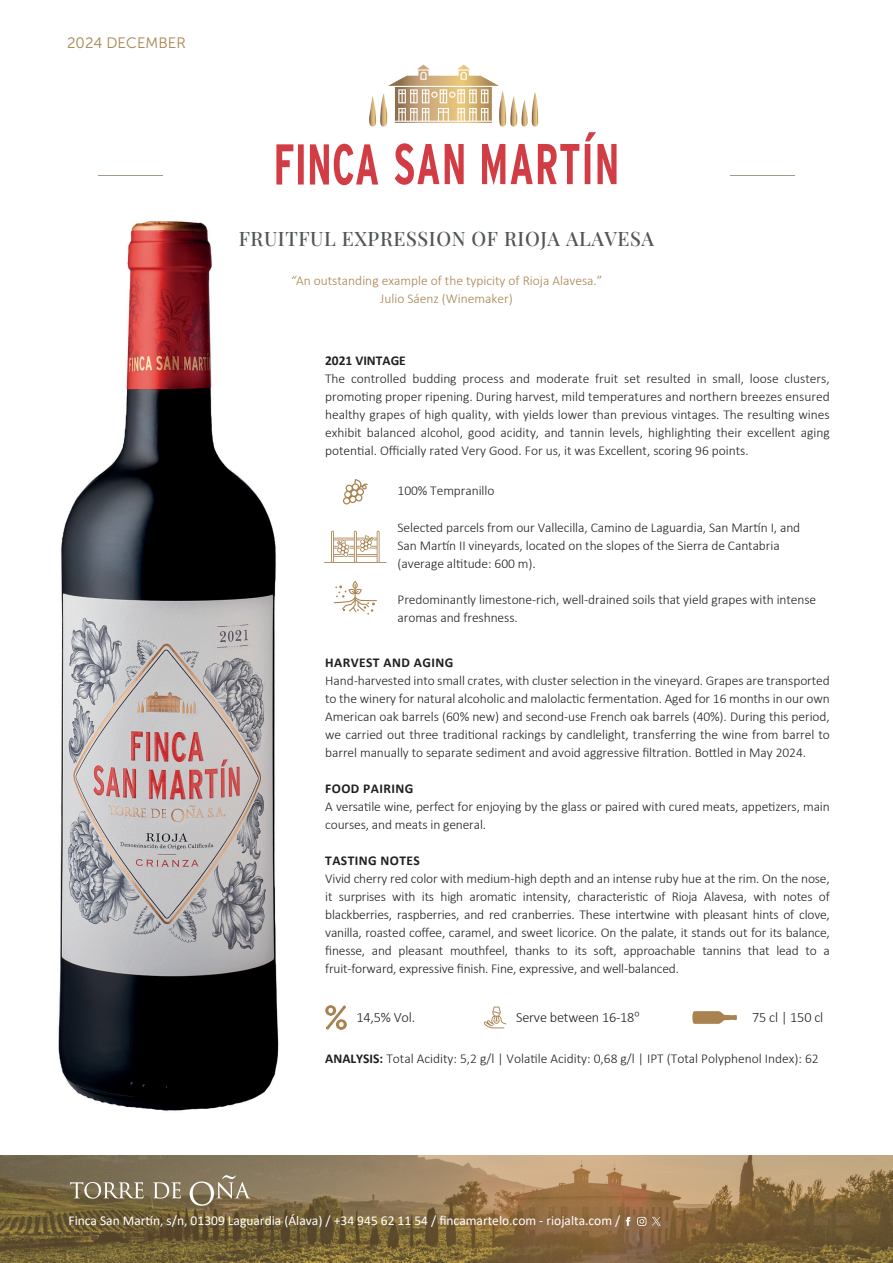
<style>
.page{position:relative;width:893px;height:1263px;background:#fff}
.page>*{position:absolute;margin:0;border:0;box-sizing:border-box;transform-origin:0 0}
.t1{font:500 19.5px "Playfair Display";letter-spacing:.03em;color:#515755}
.t2{font:15px "Museo Sans 300";color:#a8834f}
.t3{font:300 14.25px "Calibri";letter-spacing:-.015em;color:#231f20}
.t4{font:300 13.5px/18px "Calibri";letter-spacing:-.005em;color:#231f20}
.t5{font:13.5px "Calibri";color:#fff}
.t6{font:300 13.5px/18px "Calibri";color:#a8834f;text-align:center}
.t7{font:700 13.5px "Calibri";letter-spacing:.03em;color:#231f20}
.t8{font:700 13.5px "Calibri";color:#231f20}
.s1{font-style:italic}
.s2{font-family:"Open Sans"}
.s3{font-weight:700}
</style>
<div class="page">
<img style="left:58px;top:221px;width:221px;height:890px">
<svg style="left:0;top:1155px;width:893px;height:108px;background:#8a714a"></svg>
<svg style="left:70px;top:1182px;width:74px;height:16px"></svg>
<svg style="left:153px;top:1182px;width:28px;height:16px"></svg>
<svg style="left:190px;top:1175px;width:61px;height:31px;background:#978970"></svg>
<svg style="left:334px;top:581px;width:43px;height:34px"></svg>
<svg style="left:343px;top:479px;width:25px;height:26px"></svg>
<svg style="left:324px;top:531px;width:63px;height:32px"></svg>
<hr style="left:730px;top:175px;width:65px;height:1px;background:#a4998b">
<hr style="left:98px;top:175px;width:65px;height:1px;background:#a4998b">
<svg style="left:395px;top:132px;width:221px;height:53px"></svg>
<svg style="left:276px;top:144px;width:102px;height:41px"></svg>
<svg style="left:369px;top:65px;width:169px;height:61px"></svg>
<svg style="left:626px;top:1217px;width:4px;height:9px"></svg>
<svg style="left:637px;top:1217px;width:9px;height:9px"></svg>
<svg style="left:652px;top:1217px;width:9px;height:8px"></svg>
<svg style="left:325px;top:1005px;width:22px;height:25px"></svg>
<svg style="left:692px;top:1011px;width:45px;height:13px"></svg>
<svg style="left:483px;top:1006px;width:23px;height:22px"></svg>
<p class="t2" style="left:67px;top:35px;width:120px">2024 DECEMBER</p>
<h1 class="t1" style="left:239px;top:223px;width:417px">FRUITFUL EXPRESSION OF RIOJA ALAVESA</h1>
<p class="t6" style="left:291px;top:272px;width:313px"><span class="s1">“</span>An outstanding example of the typicity of Rioja Alavesa.”<br>Julio Sáenz (Winemaker)</p>
<p class="t8" style="left:325px;top:351px;width:82px">2021 VINTAGE</p>
<p class="t4" style="left:325px;top:369px;width:506px;text-align:justify">The controlled budding process and moderate fruit set resulted in small, loose clusters, promoting proper ripening. During harvest, mild temperatures and northern breezes ensured healthy grapes of high quality, with yields lower than previous vintages. The resulting wines exhibit balanced alcohol, good acidity, and tannin levels, highlighting their excellent aging potential. Officially rated Very Good. For us, it was Excellent, scoring 96 points.</p>
<p class="t4" style="left:398px;top:481px;width:98px">100% Tempranillo</p>
<p class="t4" style="left:398px;top:518px;width:404px">Selected parcels from our Vallecilla, Camino de Laguardia, San Martín I, and<br>San Martín II vineyards, located on the slopes of the Sierra de Cantabria (average altitude: 600 m).</p>
<p class="t4" style="left:398px;top:590px;width:420px">Predominantly limestone-rich, well-drained soils that yield grapes with intense aromas and freshness.</p>
<p class="t7" style="left:325px;top:652px;width:129px">HARVEST AND AGING</p>
<p class="t4" style="left:325px;top:671px;width:506px;text-align:justify">Hand-harvested into small crates, with cluster selection in the vineyard. Grapes are transported to the winery for natural alcoholic and malolactic fermentation. Aged for 16 months in our own American oak barrels (60% new) and second-use French oak barrels (40%). During this period, we carried out three traditional rackings by candlelight, transferring the wine from barrel to barrel manually to separate sediment and avoid aggressive filtration. Bottled in May 2024.</p>
<p class="t7" style="left:325px;top:778px;width:90px">FOOD PAIRING</p>
<p class="t4" style="left:325px;top:797px;width:506px">A versatile wine, perfect for enjoying by the glass or paired with cured meats, appetizers, main courses, and meats in general.</p>
<p class="t7" style="left:325px;top:850px;width:96px">TASTING NOTES</p>
<p class="t4" style="left:325px;top:869px;width:506px;text-align:justify">Vivid cherry red color with medium-high depth and an intense ruby hue at the rim. On the nose, it surprises with its high aromatic intensity, characteristic of Rioja Alavesa, with notes of blackberries, raspberries, and red cranberries. These intertwine with pleasant hints of clove, vanilla, roasted coffee, caramel, and sweet licorice. On the palate, it stands out for its balance, finesse, and pleasant mouthfeel, thanks to its soft, approachable tannins that lead to a fruit-forward, expressive finish. Fine, expressive, and well-balanced.</p>
<p class="t3" style="left:357px;top:1008px;width:60px">14,5% Vol.</p>
<p class="t3" style="left:516px;top:1008px;width:125px">Serve between 16-18<span class="s2">º</span></p>
<p class="t3" style="left:752px;top:1008px;width:73px">75 cl | 150 cl</p>
<p class="t4" style="left:325px;top:1049px;width:495px"><span class="s3">ANALYSIS:</span> Total Acidity: 5,2 g/l | Volatile Acidity: 0,68 g/l | IPT (Total Polyphenol Index): 62</p>
<p class="t5" style="left:68px;top:1211px;width:553px">Finca San Martín, s/n, 01309 Laguardia (Álava) / +34 945 62 11 54 / fincamartelo.com - riojalta.com /</p>
</div>
